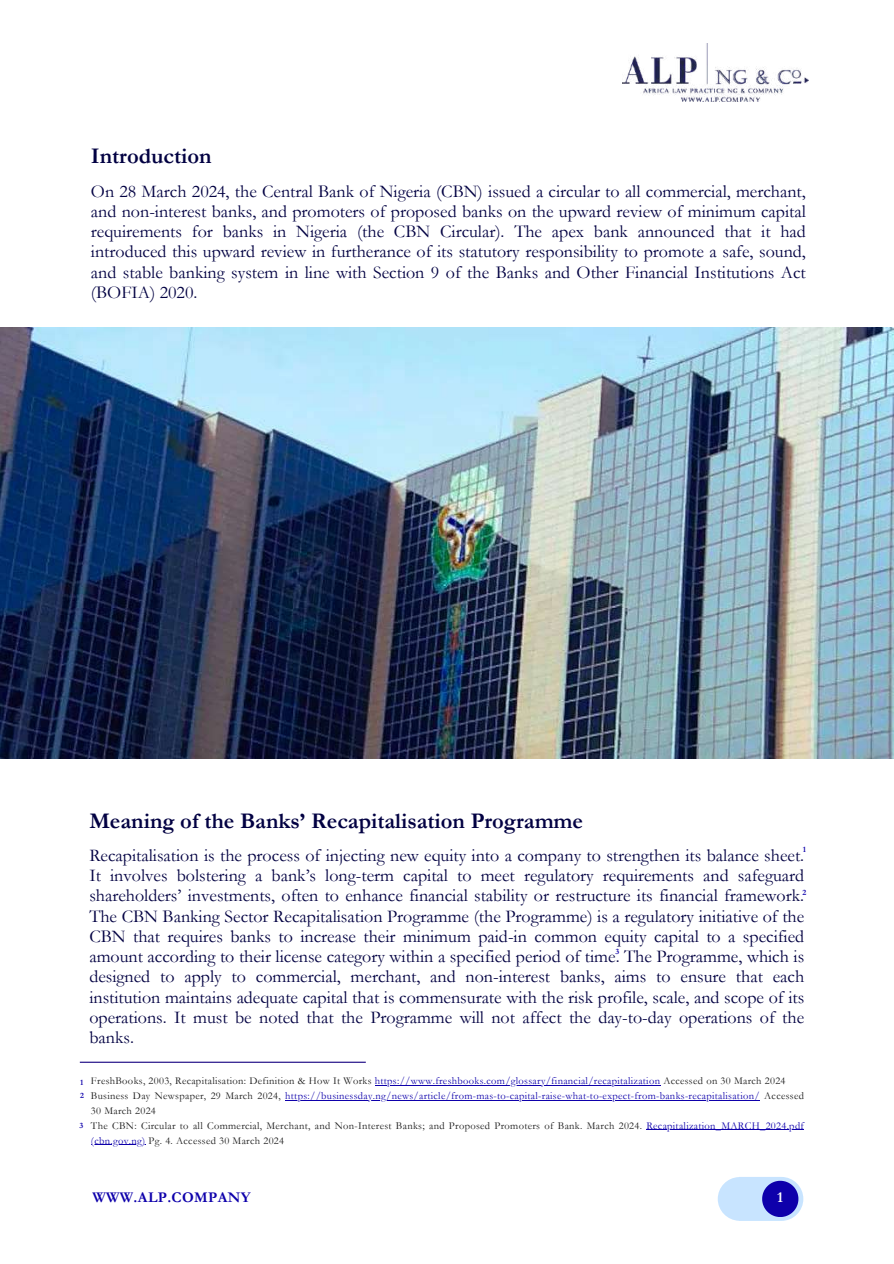
<style>
.page{position:relative;width:894px;height:1264px;background:#fff}
.page>*{position:absolute;margin:0;border:0;box-sizing:border-box;transform-origin:0 0}
.t1{font:700 22.5px "Garamond";color:#020142}
.t2{font:18px/20.2px "Garamond";color:#020142;text-align:justify}
.t3{font:700 15px "Garamond";color:#fff}
.t4{font:700 14.85px "Garamond";letter-spacing:.025em;color:#0e00ab}
.t5{font:10.5px/14.9px "Garamond";letter-spacing:.03em;color:#1a1a1a}
.t6{font:700 8.1px/13.6px "Garamond";color:#0e00ab}
.s1{color:#0e00ab}
</style>
<div class="page">
<div style="left:717px;top:1176px;width:86px;height:44px;background:#c8e4ff;border-radius:22px"></div>
<svg style="left:762px;top:1180px;width:36px;height:36px"></svg>
<img style="left:622px;top:43px;width:186px;height:59px">
<img style="left:0;top:328px;width:893px;height:430px">
<hr style="left:80px;top:1061px;width:286px;height:1px;background:#140080">
<hr style="left:375px;top:1084px;width:285px;height:1px;background:#0e00ab">
<hr style="left:285px;top:1099px;width:474px;height:1px;background:#0e00ab">
<hr style="left:646px;top:1129px;width:158px;height:1px;background:#0e00ab">
<hr style="left:91px;top:1144px;width:55px;height:1px;background:#0e00ab">
<p class="t1" style="left:91px;top:144px;width:122px">Introduction</p>
<p class="t2" style="left:91px;top:181px;width:716px">On 28 March 2024, the Central Bank of Nigeria (CBN) issued a circular to all commercial, merchant, and non-interest banks, and promoters of proposed banks on the upward review of minimum capital requirements for banks in Nigeria (the CBN Circular). The apex bank announced that it had introduced this upward review in furtherance of its statutory responsibility to promote a safe, sound, and stable banking system in line with Section 9 of the Banks and Other Financial Institutions Act (BOFIA) 2020.</p>
<p class="t1" style="left:89px;top:808px;width:495px">Meaning of the Banks’ Recapitalisation Programme</p>
<p class="t2" style="left:89px;top:845px;width:716px">Recapitalisation is the process of injecting new equity into a company to strengthen its balance sheet.<br>It involves bolstering a bank’s long-term capital to meet regulatory requirements and safeguard shareholders’ investments, often to enhance financial stability or restructure its financial framework.<br>The CBN Banking Sector Recapitalisation Programme (the Programme) is a regulatory initiative of the CBN that requires banks to increase their minimum paid-in common equity capital to a specified amount according to their license category within a specified period of time. The Programme, which is designed to apply to commercial, merchant, and non-interest banks, aims to ensure that each institution maintains adequate capital that is commensurate with the risk profile, scale, and scope of its operations. It must be noted that the Programme will not affect the day-to-day operations of the banks.</p>
<p class="t5" style="left:91px;top:1073px;width:714px">FreshBooks, 2003, Recapitalisation: Definition &amp; How It Works <span class="s1">https://www.freshbooks.com/glossary/financial/recapitalization</span> Accessed on 30 March 2024<br>Business Day Newspaper, 29 March 2024, <span class="s1">https://businessday.ng/news/article/from-mas-to-capital-raise-what-to-expect-from-banks-recapitalisation/</span> Accessed 30 March 2024<br>The CBN: Circular to all Commercial, Merchant, and Non-Interest Banks; and Proposed Promoters of Bank. March 2024. <span class="s1">Recapitalization_MARCH_2024.pdf (cbn.gov.ng)</span> Pg. 4. Accessed 30 March 2024</p>
<p class="t6" style="left:802px;top:842px;width:5px">1</p>
<p class="t6" style="left:802px;top:886px;width:5px">2</p>
<p class="t6" style="left:615px;top:944px;width:5px">3</p>
<p class="t6" style="left:80px;top:1075px;width:5px">1<br>2</p>
<p class="t6" style="left:79px;top:1118px;width:5px">3</p>
<p class="t4" style="left:92px;top:1189px;width:159px">WWW.ALP.COMPANY</p>
<p class="t3" style="left:777px;top:1189px;width:7px">1</p>
</div>
